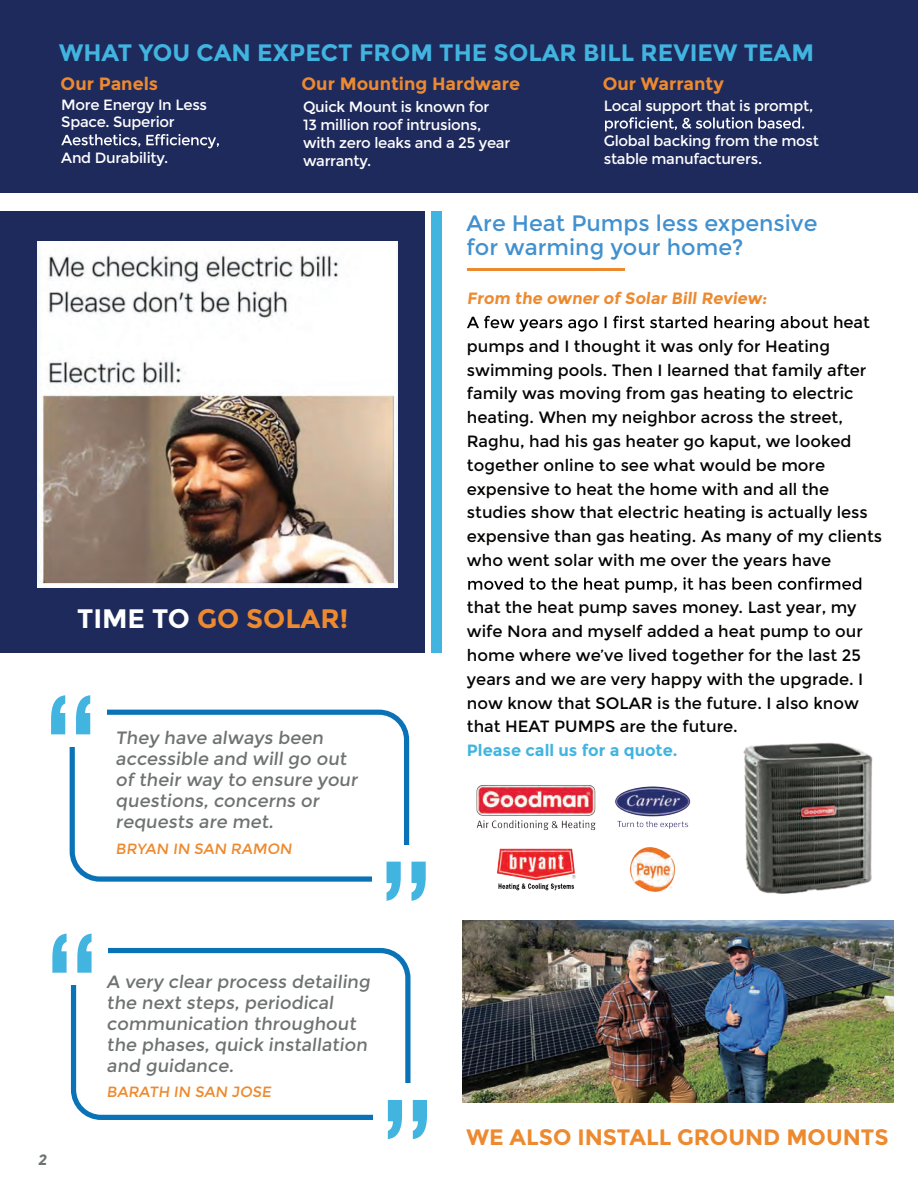
<style>
.page{position:relative;width:918px;height:1188px;background:#fff}
.page>*{position:absolute;margin:0;border:0;box-sizing:border-box;transform-origin:0 0}
.t1{font:700 26.7px "Montserrat";color:#ed8a2f}
.t2{font:700 23.7px "Montserrat";color:#41b4e0}
.t3{font:22.35px/23.7px "Montserrat";color:#4291ce}
.t4{font:700 22.35px "Montserrat";color:#ed8a2f}
.t5{font:17.85px/20.9px "Montserrat";color:#6f7272}
.t6{font:700 17.85px "Montserrat";color:#ed8a2f}
.t7{font:16.35px/23.7px "Montserrat";color:#040503}
.t8{font:700 16.35px "Montserrat";color:#ed8a2f}
.t9{font:700 16.35px "Montserrat";color:#41b4e0}
.t10{font:14.85px/17.9px "Montserrat";letter-spacing:-.02em;color:#fff}
.t11{font:14.85px "Montserrat";color:#ed8a2f}
.t12{font:700 14.85px "Montserrat";color:#6f7272}
.s1{color:#fff}
</style>
<div class="page">
<div style="left:0;top:0;width:918px;height:193px;background:#1f2a5c"></div>
<svg style="left:71px;top:948px;width:340px;height:172px"></svg>
<div style="left:39px;top:916px;width:69px;height:69px;background:#fff"></div>
<div style="left:373px;top:1083px;width:69px;height:69px;background:#fff"></div>
<svg style="left:388px;top:1100px;width:14px;height:39px"></svg>
<svg style="left:413px;top:1100px;width:14px;height:39px"></svg>
<svg style="left:77px;top:934px;width:15px;height:39px"></svg>
<svg style="left:52px;top:934px;width:15px;height:39px"></svg>
<svg style="left:61px;top:134px;width:158px;height:14px"></svg>
<svg style="left:605px;top:117px;width:199px;height:14px"></svg>
<svg style="left:70px;top:710px;width:339px;height:172px"></svg>
<div style="left:38px;top:678px;width:69px;height:69px;background:#fff"></div>
<div style="left:372px;top:845px;width:69px;height:68px;background:#fff"></div>
<svg style="left:387px;top:862px;width:14px;height:39px"></svg>
<svg style="left:412px;top:862px;width:14px;height:39px"></svg>
<svg style="left:76px;top:695px;width:14px;height:39px"></svg>
<svg style="left:51px;top:695px;width:14px;height:39px"></svg>
<div style="left:431px;top:211px;width:11px;height:441px;background:#41b4e0"></div>
<div style="left:0;top:211px;width:424px;height:441px;background:#1f2a5c"></div>
<img style="left:38px;top:242px;width:360px;height:346px">
<hr style="left:467px;top:268px;width:158px;height:3px;background:#ed8a2f">
<img style="left:476px;top:785px;width:215px;height:108px">
<svg style="left:467px;top:316px;width:361px;height:16px"></svg>
<svg style="left:468px;top:577px;width:393px;height:16px"></svg>
<img style="left:743px;top:742px;width:130px;height:152px">
<img style="left:462px;top:920px;width:431px;height:183px">
<h2 class="t2" style="left:59px;top:39px;width:756px">WHAT YOU CAN EXPECT FROM THE SOLAR BILL REVIEW TEAM</h2>
<p class="t10" style="left:61px;top:96px;width:147px">More Energy In Less<br>Space. Superior</p>
<p class="t10" style="left:61px;top:149px;width:108px">And Durability.</p>
<p class="t6" style="left:302px;top:73px;width:220px">Our Mounting Hardware</p>
<p class="t6" style="left:61px;top:73px;width:99px">Our Panels</p>
<p class="t6" style="left:603px;top:73px;width:123px">Our Warranty</p>
<p class="t10" style="left:604px;top:97px;width:211px">Local support that is prompt,</p>
<p class="t10" style="left:604px;top:132px;width:217px">Global backing from the most stable manufacturers.</p>
<p class="t10" style="left:303px;top:98px;width:209px">Quick Mount is known for<br>13 million roof intrusions, with zero leaks and a 25 year warranty.</p>
<h1 class="t1" style="left:77px;top:603px;width:273px"><span class="s1">TIME TO</span> GO SOLAR!</h1>
<p class="t5" style="left:116px;top:728px;width:246px">They have always been accessible and will go out of their way to ensure your questions, concerns or requests are met.</p>
<p class="t11" style="left:116px;top:840px;width:180px">BRYAN IN SAN RAMON</p>
<h3 class="t3" style="left:467px;top:212px;width:352px">Are Heat Pumps less expensive for warming your home?</h3>
<p class="t8" style="left:467px;top:289px;width:304px">From the owner of Solar Bill Review:</p>
<p class="t7" style="left:833px;top:311px;width:38px">heat</p>
<p class="t7" style="left:467px;top:334px;width:417px">pumps and I thought it was only for Heating swimming pools. Then I learned that family after family was moving from gas heating to electric heating. When my neighbor across the street, Raghu, had his gas heater go kaput, we looked together online to see what would be more expensive to heat the home with and all the studies show that electric heating is actually less expensive than gas heating. As many of my clients who went solar with me over the years have</p>
<p class="t7" style="left:467px;top:596px;width:398px">that the heat pump saves money. Last year, my wife Nora and myself added a heat pump to our home where we’ve lived together for the last 25 years and we are very happy with the upgrade. I now know that SOLAR is the future. I also know that HEAT PUMPS are the future.</p>
<p class="t9" style="left:467px;top:741px;width:212px">Please call us for a quote.</p>
<p class="t12" style="left:38px;top:1151px;width:13px">2</p>
<p class="t5" style="left:107px;top:972px;width:268px">A very clear process detailing the next steps, periodical communication throughout the phases, quick installation and guidance.</p>
<p class="t11" style="left:107px;top:1083px;width:168px">BARATH IN SAN JOSE</p>
<h3 class="t4" style="left:466px;top:1124px;width:424px">WE ALSO INSTALL GROUND MOUNTS</h3>
</div>
